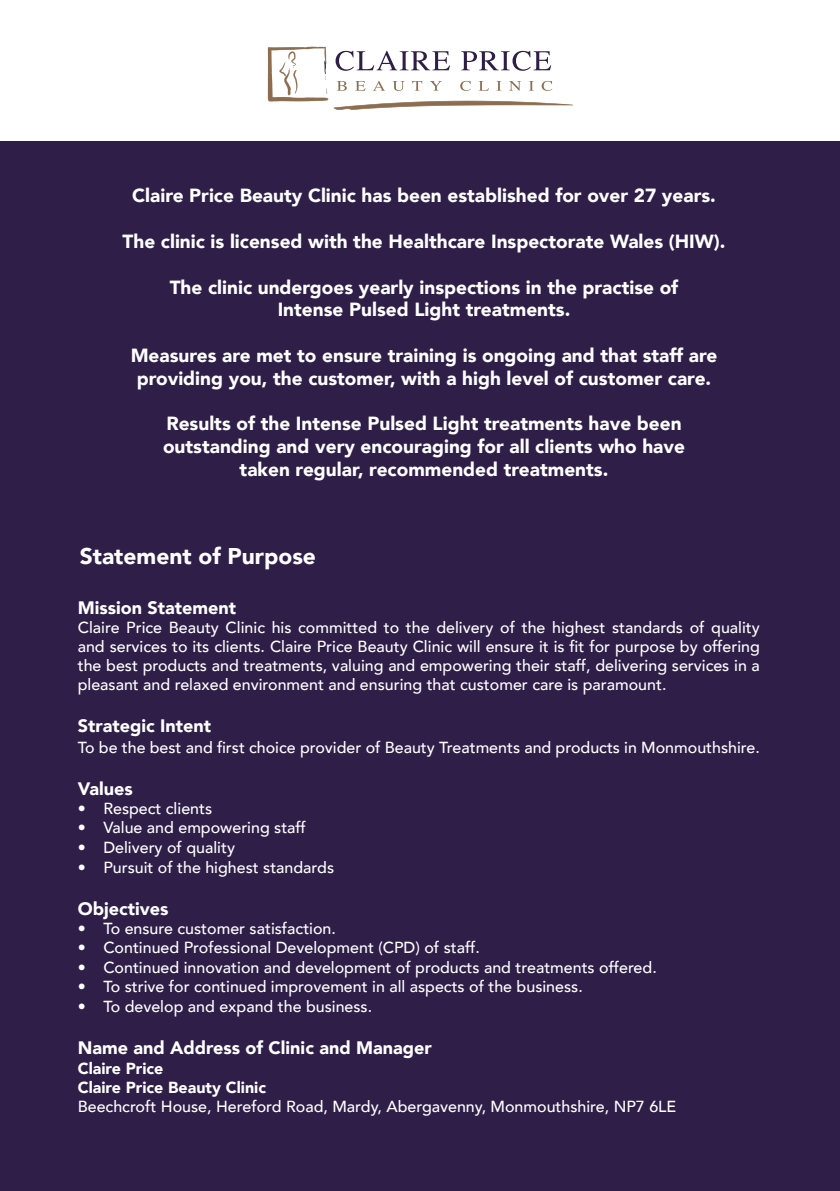
<style>
.page{position:relative;width:840px;height:1191px;background:#fff}
.page>*{position:absolute;margin:0;border:0;box-sizing:border-box;transform-origin:0 0}
.t1{font:900 22.8px "Avenir";color:#fff}
.t2{font:900 19px/22.8px "Avenir";color:#fff;text-align:center}
.t3{font:900 18px "Avenir";color:#fff}
.t4{font:500 16px/19.2px "Avenir";color:#fff;text-align:justify}
.t5{font:900 16px/19.2px "Avenir";color:#fff}
</style>
<div class="page">
<div style="left:0;top:142px;width:839px;height:1049px;background:#2e1e48"></div>
<svg style="left:268px;top:47px;width:304px;height:63px"></svg>
<p class="t2" style="left:132px;top:184px;width:584px">Claire Price Beauty Clinic has been established for over 27 years.</p>
<p class="t2" style="left:122px;top:229px;width:604px">The clinic is licensed with the Healthcare Inspectorate Wales (HIW).</p>
<p class="t2" style="left:170px;top:275px;width:510px">The clinic undergoes yearly inspections in the practise of<br>Intense Pulsed Light treatments.</p>
<p class="t2" style="left:131px;top:343px;width:588px">Measures are met to ensure training is ongoing and that staff are providing you, the customer, with a high level of customer care.</p>
<p class="t2" style="left:163px;top:412px;width:523px">Results of the Intense Pulsed Light treatments have been outstanding and very encouraging for all clients who have taken regular, recommended treatments.</p>
<h1 class="t1" style="left:80px;top:537px;width:237px">Statement of Purpose</h1>
<p class="t3" style="left:78px;top:592px;width:160px">Mission Statement</p>
<p class="t4" style="left:78px;top:616px;width:683px">Claire Price Beauty Clinic his committed to the delivery of the highest standards of quality and services to its clients. Claire Price Beauty Clinic will ensure it is fit for purpose by offering the best products and treatments, valuing and empowering their staff, delivering services in a pleasant and relaxed environment and ensuring that customer care is paramount.</p>
<p class="t3" style="left:78px;top:710px;width:135px">Strategic Intent</p>
<p class="t4" style="left:78px;top:737px;width:683px">To be the best and first choice provider of Beauty Treatments and products in Monmouthshire.</p>
<p class="t3" style="left:78px;top:773px;width:57px">Values</p>
<p class="t4" style="left:78px;top:798px;width:136px">• Respect clients</p>
<p class="t4" style="left:78px;top:817px;width:229px">• Value and empowering staff</p>
<p class="t4" style="left:78px;top:836px;width:159px">• Delivery of quality</p>
<p class="t4" style="left:78px;top:857px;width:258px">• Pursuit of the highest standards</p>
<p class="t3" style="left:78px;top:893px;width:92px">Objectives</p>
<p class="t4" style="left:78px;top:918px;width:259px">• To ensure customer satisfaction.</p>
<p class="t4" style="left:78px;top:937px;width:403px">• Continued Professional Development (CPD) of staff.</p>
<p class="t4" style="left:78px;top:956px;width:580px">• Continued innovation and development of products and treatments offered.</p>
<p class="t4" style="left:78px;top:975px;width:506px">• To strive for continued improvement in all aspects of the business.</p>
<p class="t4" style="left:78px;top:996px;width:296px">• To develop and expand the business.</p>
<p class="t3" style="left:78px;top:1032px;width:355px">Name and Address of Clinic and Manager</p>
<p class="t5" style="left:78px;top:1058px;width:190px">Claire Price<br>Claire Price Beauty Clinic</p>
<p class="t4" style="left:78px;top:1096px;width:599px">Beechcroft House, Hereford Road, Mardy, Abergavenny, Monmouthshire, NP7 6LE</p>
</div>
